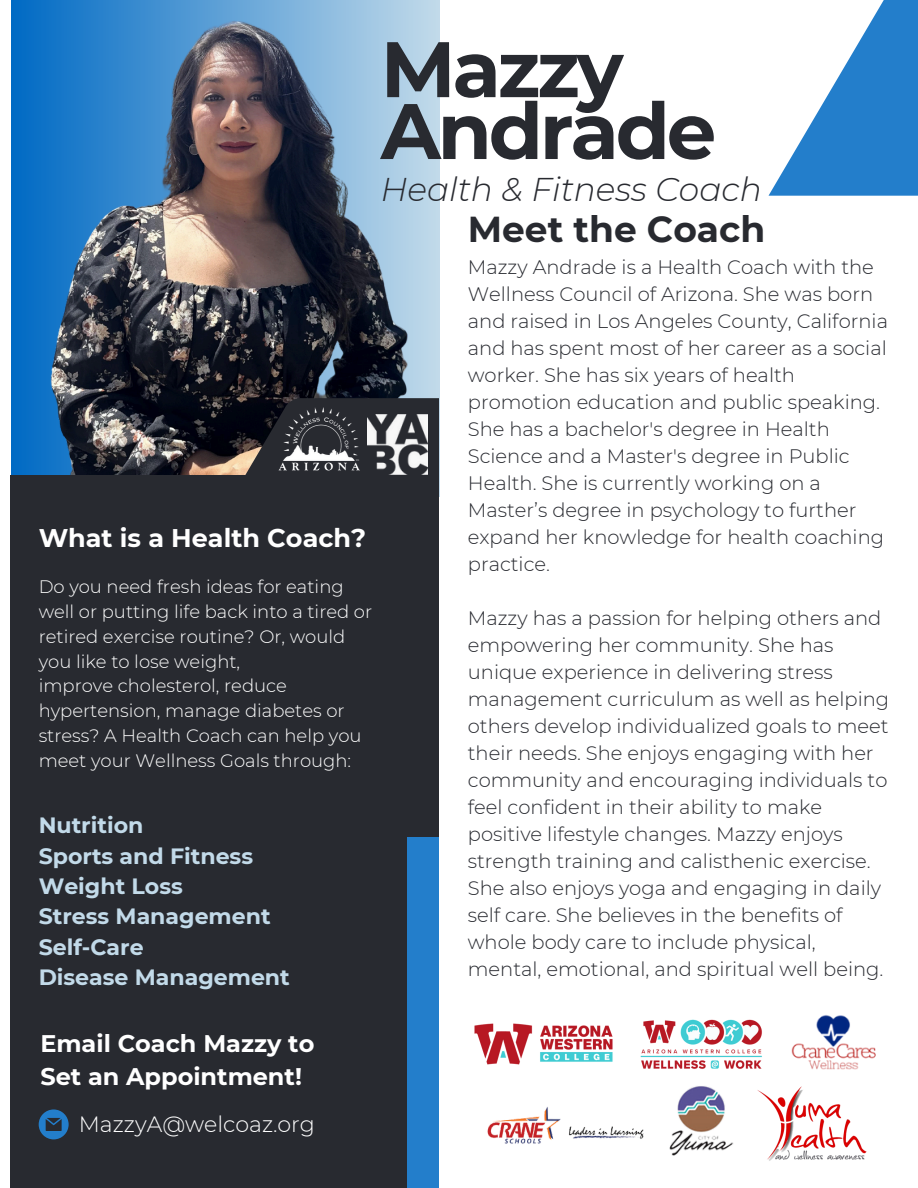
<style>
.page{position:relative;width:918px;height:1188px;background:#fff}
.page>*{position:absolute;margin:0;border:0;box-sizing:border-box;transform-origin:0 0}
.t1{font:700 78.6px/61.8px "Montserrat";letter-spacing:-.04em;color:#282a30}
.t2{font:700 36px "Montserrat";color:#282a30}
.t3{font:italic 300 32.85px "Montserrat";color:#282a30}
.t4{font:700 25.5px "Montserrat";color:#fff}
.t5{font:700 24px/32.7px "Montserrat";color:#fff}
.t6{font:700 22.05px/30.3px "Montserrat";color:#c2dae9}
.t7{font:300 22.05px "Montserrat";color:#fff}
.t8{font:300 19.5px/27px "Montserrat";color:#282a30}
.t9{font:300 18px/24.8px "Montserrat";color:#fff}
</style>
<div class="page">
<img style="left:10px;top:0;width:430px;height:526px">
<div style="left:11px;top:475px;width:428px;height:713px;background:#282a30"></div>
<svg style="left:192px;top:398px;width:247px;height:77px"></svg>
<div style="left:408px;top:837px;width:31px;height:351px;background:#237ecb"></div>
<svg style="left:769px;top:0;width:149px;height:196px;fill:#237ecb"></svg>
<img style="left:276px;top:408px;width:88px;height:67px">
<img style="left:640px;top:1019px;width:122px;height:50px">
<img style="left:474px;top:1023px;width:139px;height:42px">
<img style="left:791px;top:1015px;width:85px;height:55px">
<img style="left:670px;top:1086px;width:64px;height:70px">
<img style="left:757px;top:1086px;width:110px;height:75px">
<img style="left:487px;top:1107px;width:157px;height:37px">
<img style="left:368px;top:415px;width:60px;height:60px">
<svg style="left:39px;top:1109px;width:30px;height:30px"></svg>
<p class="t4" style="left:39px;top:522px;width:329px">What is a Health Coach?</p>
<p class="t9" style="left:39px;top:575px;width:335px">Do you need fresh ideas for eating well or putting life back into a tired or retired exercise routine? Or, would you like to lose weight,</p>
<p class="t9" style="left:39px;top:674px;width:324px">improve cholesterol, reduce hypertension, manage diabetes or stress? A Health Coach can help you meet your Wellness Goals through:</p>
<p class="t6" style="left:39px;top:810px;width:253px">Nutrition<br>Sports and Fitness<br>Weight Loss<br>Stress Management<br>Self-Care<br>Disease Management</p>
<h6 class="t1" style="left:381px;top:38px;width:337px">Mazzy<br>Andrade</h6>
<p class="t3" style="left:381px;top:170px;width:383px">Health &amp; Fitness Coach</p>
<h4 class="t2" style="left:468px;top:207px;width:299px">Meet the Coach</h4>
<h3 class="t8" style="left:468px;top:254px;width:422px">Mazzy Andrade is a Health Coach with the Wellness Council of Arizona. She was born and raised in Los Angeles County, California and has spent most of her career as a social worker. She has six years of health promotion education and public speaking.<br>She has a bachelor's degree in Health Science and a Master's degree in Public Health. She is currently working on a Master’s degree in psychology to further expand her knowledge for health coaching practice.</h3>
<h2 class="t8" style="left:468px;top:605px;width:423px">Mazzy has a passion for helping others and empowering her community. She has unique experience in delivering stress management curriculum as well as helping others develop individualized goals to meet their needs. She enjoys engaging with her community and encouraging individuals to feel confident in their ability to make positive lifestyle changes. Mazzy enjoys strength training and calisthenic exercise.<br>She also enjoys yoga and engaging in daily self care. She believes in the benefits of whole body care to include physical, mental, emotional, and spiritual well being.</h2>
<p class="t5" style="left:40px;top:1027px;width:276px">Email Coach Mazzy to<br>Set an Appointment!</p>
<p class="t7" style="left:79px;top:1110px;width:238px">MazzyA@welcoaz.org</p>
</div>
